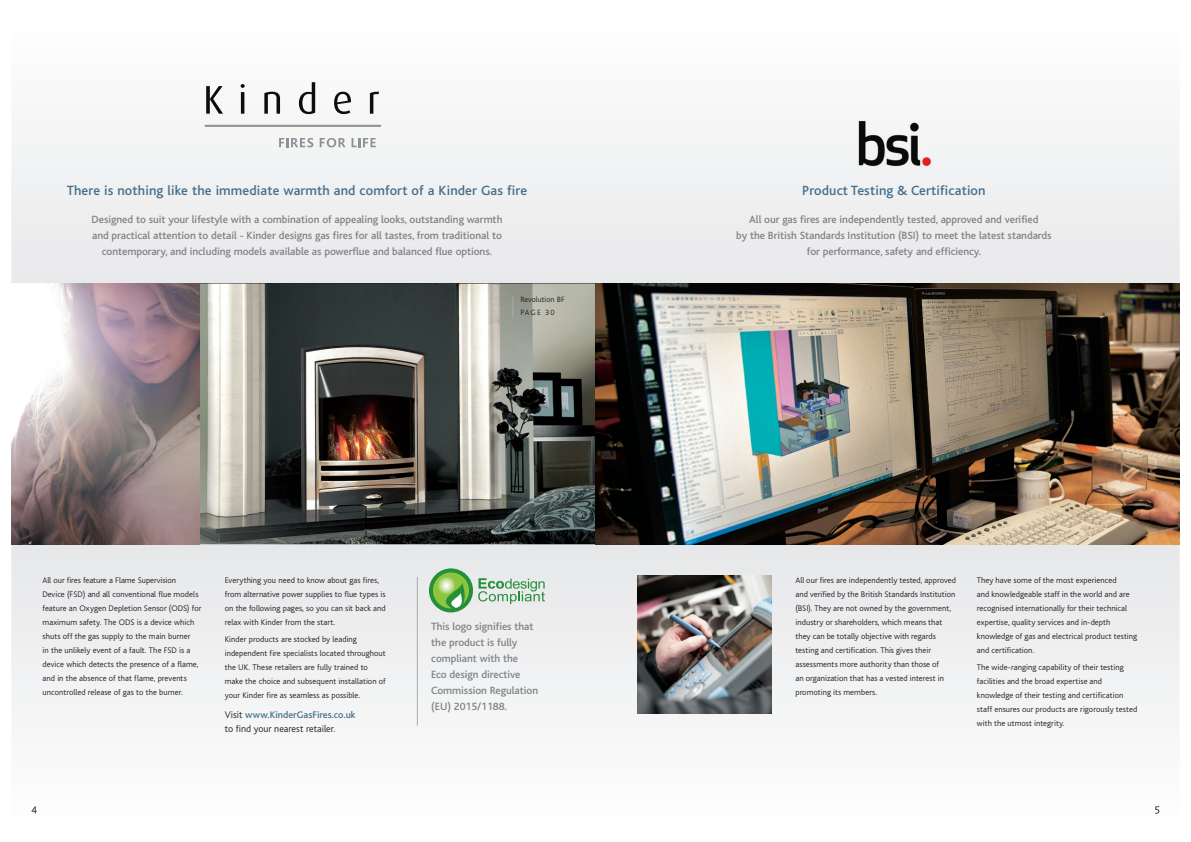
<style>
.page{position:relative;width:1191px;height:842px;background:#fff}
.page>*{position:absolute;margin:0;border:0;box-sizing:border-box;transform-origin:0 0}
.t1{font:500 14px "Bliss";letter-spacing:.01em;color:#456f8c}
.t2{font:500 11px/16px "Bliss";letter-spacing:-.005em;color:#808285;text-align:center}
.t3{font:300 10px/14px "Bliss";letter-spacing:-.005em;color:#231f20}
.t4{font:300 8.5px/14px "Bliss";letter-spacing:.005em;color:#231f20}
.t5{font:300 8px/12.8px "Bliss";letter-spacing:.005em;color:#231f20}
.s1{font-weight:500;color:#456f8c}
.s2{font-size:8.5px}
</style>
<div class="page">
<svg style="left:11px;top:544px;width:1168px;height:270px"></svg>
<svg style="left:1154px;top:806px;width:5px;height:8px"></svg>
<svg style="left:31px;top:806px;width:6px;height:7px"></svg>
<div style="left:11px;top:82px;width:1168px;height:201px;background:#f0f1f2"></div>
<img style="left:855px;top:119px;width:77px;height:50px">
<svg style="left:206px;top:86px;width:17px;height:28px"></svg>
<svg style="left:240px;top:84px;width:5px;height:30px"></svg>
<svg style="left:264px;top:92px;width:16px;height:22px"></svg>
<svg style="left:299px;top:82px;width:16px;height:32px"></svg>
<svg style="left:334px;top:92px;width:17px;height:22px"></svg>
<svg style="left:370px;top:92px;width:9px;height:22px"></svg>
<hr style="left:204px;top:125px;width:177px;height:2px;background:#979aa0">
<svg style="left:279px;top:138px;width:34px;height:9px"></svg>
<svg style="left:320px;top:138px;width:56px;height:9px"></svg>
<img style="left:11px;top:283px;width:584px;height:261px">
<img style="left:595px;top:283px;width:584px;height:261px">
<img style="left:637px;top:576px;width:134px;height:137px">
<svg style="left:198px;top:507px;width:397px;height:37px;background:#3a3e3d"></svg>
<svg style="left:429px;top:568px;width:116px;height:44px;background:#b2d1ae"></svg>
<hr style="left:417px;top:577px;width:1px;height:149px;background:#a8a9ad">
<svg style="left:512px;top:296px;width:1px;height:21px"></svg>
<h1 class="t1" style="left:67px;top:183px;width:462px">There is nothing like the immediate warmth and comfort of a Kinder Gas fire</h1>
<h1 class="t1" style="left:802px;top:183px;width:185px">Product Testing &amp; Certification</h1>
<p class="t2" style="left:92px;top:212px;width:412px">Designed to suit your lifestyle with a combination of appealing looks, outstanding warmth and practical attention to detail - Kinder designs gas fires for all tastes, from traditional to contemporary, and including models available as powerflue and balanced flue options.</p>
<p class="t2" style="left:736px;top:212px;width:317px">All our gas fires are independently tested, approved and verified<br>by the British Standards Institution (BSI) to meet the latest standards for performance, safety and efficiency.</p>
<p class="t5" style="left:520px;top:293px;width:46px">Revolution BF<br>PAGE 30</p>
<p class="t4" style="left:43px;top:574px;width:160px">All our fires feature a Flame Supervision<br>Device (FSD) and all conventional flue models feature an Oxygen Depletion Sensor (ODS) for maximum safety. The ODS is a device which shuts off the gas supply to the main burner<br>in the unlikely event of a fault. The FSD is a device which detects the presence of a flame, and in the absence of that flame, prevents uncontrolled release of gas to the burner.</p>
<p class="t4" style="left:795px;top:574px;width:162px">All our fires are independently tested, approved and verified by the British Standards Institution (BSI). They are not owned by the government, industry or shareholders, which means that they can be totally objective with regards testing and certification. This gives their assessments more authority than those of<br>an organization that has a vested interest in promoting its members.</p>
<p class="t4" style="left:977px;top:574px;width:162px">They have some of the most experienced<br>and knowledgeable staff in the world and are recognised internationally for their technical expertise, quality services and in-depth knowledge of gas and electrical product testing and certification.</p>
<p class="t4" style="left:225px;top:574px;width:162px">Everything you need to know about gas fires, from alternative power supplies to flue types is on the following pages, so you can sit back and relax with Kinder from the start.</p>
<p class="t4" style="left:225px;top:633px;width:163px">Kinder products are stocked by leading independent fire specialists located throughout the UK. These retailers are fully trained to make the choice and subsequent installation of your Kinder fire as seamless as possible.</p>
<p class="t3" style="left:225px;top:708px;width:132px">Visit <span class="s1">www.KinderGasFires.co.uk </span>to find your nearest retailer<span class="s2">.</span></p>
<p class="t2" style="left:431px;top:618px;width:108px;text-align:left">This logo signifies that the product is fully compliant with the<br>Eco design directive<br>Commission Regulation (EU) 2015/1188.</p>
<p class="t4" style="left:977px;top:661px;width:162px">The wide-ranging capability of their testing facilities and the broad expertise and knowledge of their testing and certification staff ensures our products are rigorously tested with the utmost integrity.</p>
</div>
